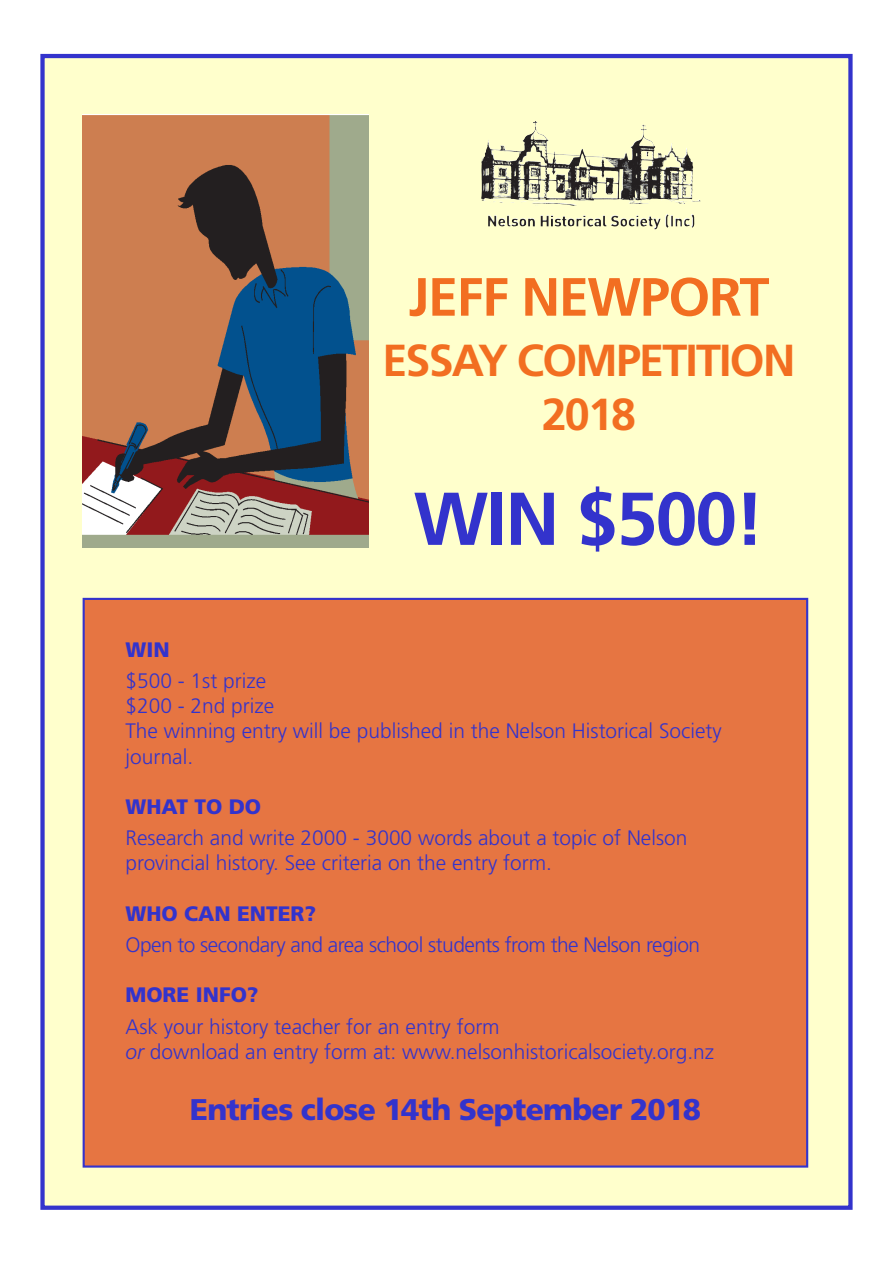
<style>
.page{position:relative;width:893px;height:1263px;background:#fff}
.page>*{position:absolute;margin:0;border:0;box-sizing:border-box;transform-origin:0 0}
.t1{font:700 74.7px "Frutiger";letter-spacing:-.025em;color:#33c}
.t2{font:700 53.85px "Frutiger";letter-spacing:-.025em;color:#f26e21}
.t3{font:700 44.85px/53.8px "Frutiger";letter-spacing:-.04em;color:#f26e21;text-align:center}
.t4{font:900 29.85px "Frutiger";letter-spacing:-.025em;color:#33c}
.t5{font:300 20.85px/25px "Frutiger";color:#33c}
.t6{font:300 20.85px "Frutiger";letter-spacing:-.025em;color:#33c}
.t7{font:900 20.85px "Frutiger";color:#33c}
.s1{font-style:italic}
</style>
<div class="page">
<div style="left:40px;top:54px;width:813px;height:1156px;background:#ffc;border:4px solid #33c"></div>
<img style="left:83px;top:115px;width:286px;height:432px">
<div style="left:83px;top:598px;width:725px;height:569px;background:#e67542;border:2px solid #33c"></div>
<img style="left:481px;top:121px;width:178px;height:80px">
<h2 class="t2" style="left:408px;top:265px;width:362px">JEFF NEWPORT</h2>
<h3 class="t3" style="left:382px;top:334px;width:414px">ESSAY COMPETITION<br>2018</h3>
<h1 class="t1" style="left:414px;top:475px;width:352px">WIN $500!</h1>
<p class="t7" style="left:125px;top:637px;width:46px">WIN</p>
<p class="t5" style="left:125px;top:669px;width:598px">$500 - 1st prize<br>$200 - 2nd prize<br>The winning entry will be published in the Nelson Historical Society journal.</p>
<p class="t7" style="left:125px;top:794px;width:137px">WHAT TO DO</p>
<p class="t5" style="left:125px;top:826px;width:564px">Research and write 2000 - 3000 words about a topic of Nelson provincial history. See criteria on the entry form.</p>
<p class="t7" style="left:125px;top:901px;width:192px">WHO CAN ENTER?</p>
<p class="t6" style="left:125px;top:933px;width:576px">Open to secondary and area school students from the Nelson region</p>
<p class="t7" style="left:125px;top:982px;width:135px">MORE INFO?</p>
<p class="t5" style="left:125px;top:1014px;width:590px">Ask your history teacher for an entry form<br><span class="s1">or</span> download an entry form at: www.nelsonhistoricalsociety.org.nz</p>
<h3 class="t4" style="left:190px;top:1091px;width:513px">Entries close 14th September 2018</h3>
</div>
